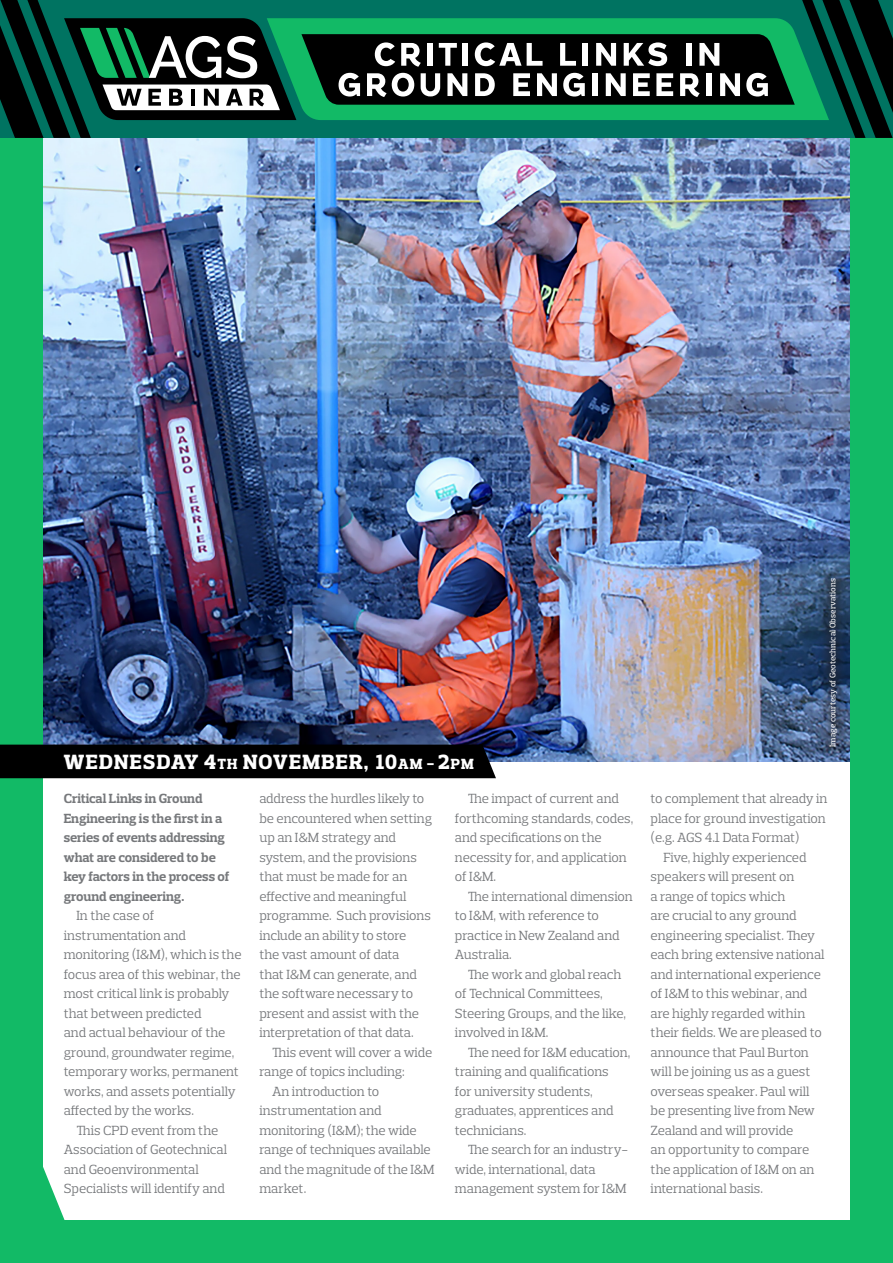
<style>
.page{position:relative;width:893px;height:1263px;background:#fff}
.page>*{position:absolute;margin:0;border:0;box-sizing:border-box;transform-origin:0 0}
.t1{font:800 21px "Prelo Slab";letter-spacing:.065em;color:#fff}
.t2{font:13.5px/19.5px "Prelo Slab";letter-spacing:-.01em;color:#76787b}
.t3{font:700 13.5px/19.5px "Prelo Slab";color:#76787b}
.t4{font:500 8.25px "Prelo Slab";letter-spacing:.005em;color:#fff}
.s1{font-size:15px}
</style>
<div class="page">
<img style="left:42px;top:138px;width:808px;height:623px">
<div style="left:0;top:2px;width:42px;height:1261px;background:#12ba66"></div>
<div style="left:850px;top:0;width:43px;height:1258px;background:#12ba66"></div>
<div style="left:0;top:1220px;width:893px;height:43px;background:#12ba66"></div>
<svg style="left:42px;top:1060px;width:23px;height:160px"></svg>
<div style="left:0;top:745px;width:496px;height:33px;background:#000"></div>
<div style="left:816px;top:566px;width:34px;height:194px;background:#231f20;opacity:.5"></div>
<svg style="left:0;top:0;width:795px;height:138px"></svg>
<svg style="left:802px;top:0;width:91px;height:138px"></svg>
<p class="t1" style="left:64px;top:749px;width:411px">WEDNESDAY 4<span class="s1">TH</span> NOVEMBER, 10<span class="s1">AM -</span> 2<span class="s1">PM</span></p>
<p class="t3" style="left:64px;top:789px;width:167px">Critical Links in Ground<br>Engineering is the first in a series of events addressing what are considered to be key factors in the process of ground engineering.</p>
<p class="t2" style="left:64px;top:906px;width:179px;text-indent:13px">In the case of instrumentation and monitoring (I&amp;M), which is the focus area of this webinar, the most critical link is probably that between predicted<br>and actual behaviour of the ground, groundwater regime, temporary works, permanent works, and assets potentially affected by the works.</p>
<p class="t2" style="left:64px;top:1120px;width:165px;text-indent:13px">This CPD event from the<br>Association of Geotechnical and Geoenvironmental<br>Specialists will identify and</p>
<p class="t2" style="left:259px;top:789px;width:174px">address the hurdles likely to be encountered when setting up an I&amp;M strategy and system, and the provisions that must be made for an effective and meaningful programme. Such provisions include an ability to store<br>the vast amount of data<br>that I&amp;M can generate, and the software necessary to present and assist with the interpretation of that data.</p>
<p class="t2" style="left:259px;top:1042px;width:174px;text-indent:13px">This event will cover a wide range of topics including:</p>
<p class="t2" style="left:259px;top:1081px;width:177px;text-indent:13px">An introduction to instrumentation and monitoring (I&amp;M); the wide range of techniques available and the magnitude of the I&amp;M market.</p>
<p class="t2" style="left:455px;top:789px;width:180px;text-indent:13px">The impact of current and forthcoming standards, codes, and specifications on the necessity for, and application of I&amp;M.</p>
<p class="t2" style="left:455px;top:886px;width:179px;text-indent:13px">The international dimension to I&amp;M, with reference to practice in New Zealand and<br>Australia.</p>
<p class="t2" style="left:455px;top:964px;width:173px;text-indent:13px">The work and global reach of Technical Committees,<br>Steering Groups, and the like, involved in I&amp;M.</p>
<p class="t2" style="left:455px;top:1042px;width:177px;text-indent:13px">The need for I&amp;M education, training and qualifications<br>for university students, graduates, apprentices and technicians.</p>
<p class="t2" style="left:455px;top:1140px;width:175px;text-indent:13px">The search for an industry&shy;wide, international, data management system for I&amp;M</p>
<p class="t4" style="left:827px;top:747px;width:170px;rotate:-90deg">Image courtesy of Geotechnical Observations</p>
<p class="t2" style="left:651px;top:789px;width:178px;text-align:justify">to complement that already in place for ground investigation (e.g. AGS 4.1 Data Format)</p>
<p class="t2" style="left:651px;top:847px;width:176px;text-indent:13px">Five, highly experienced speakers will present on<br>a range of topics which<br>are crucial to any ground engineering specialist. They each bring extensive national and international experience of I&amp;M to this webinar, and are highly regarded within their fields. We are pleased to announce that Paul Burton will be joining us as a guest overseas speaker. Paul will be presenting live from New<br>Zealand and will provide<br>an opportunity to compare the application of I&amp;M on an international basis.</p>
</div>
